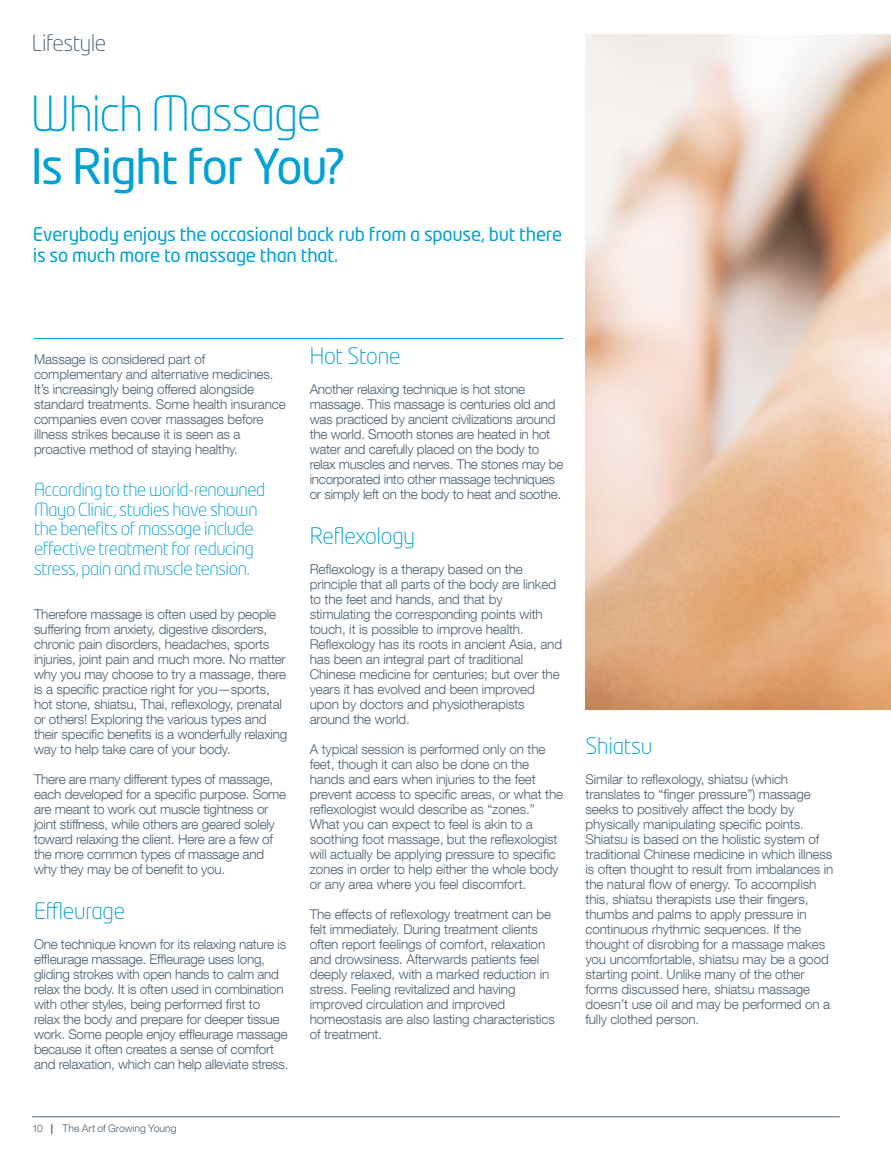
<style>
.page{position:relative;width:891px;height:1161px;background:#fff}
.page>*{position:absolute;margin:0;border:0;box-sizing:border-box;transform-origin:0 0}
.t1{font:48px "Neo Tech Pro";letter-spacing:-.03em;color:#00a1d4}
.t2{font:300 48px "Neo Tech Pro";letter-spacing:-.03em;color:#00a1d4}
.t3{font:300 22.5px "Neo Tech Pro";letter-spacing:-.01em;color:#00a1d4}
.t4{font:300 22.5px "Neo Tech Pro";letter-spacing:-.025em;color:#4d6172}
.t5{font:18.75px/20.7px "Neo Tech Pro";letter-spacing:-.015em;color:#00a1d4}
.t6{font:300 18px/19.8px "Neo Tech Pro";letter-spacing:-.02em;color:#00a1d4}
.t7{font:300 13.5px/15px "Helvetica Neue LT Com";letter-spacing:-.01em;color:#4d6172}
.t8{font:300 10.5px "Helvetica Neue LT Com";color:#4d6172}
.s1{font-weight:700}
</style>
<div class="page">
<img style="left:585px;top:34px;width:306px;height:675px">
<hr style="left:32px;top:1116px;width:808px;height:1px;background:#4d6172">
<hr style="left:34px;top:338px;width:529px;height:1px;background:#00a1d4">
<h2 class="t4" style="left:32px;top:30px;width:76px">Lifestyle</h2>
<h1 class="t2" style="left:30px;top:85px;width:293px">Which Massage</h1>
<h1 class="t1" style="left:30px;top:137px;width:317px">Is Right for You?</h1>
<h3 class="t5" style="left:33px;top:223px;width:531px">Everybody enjoys the occasional back rub from a spouse, but there is so much more to massage than that.</h3>
<p class="t7" style="left:34px;top:351px;width:253px">Massage is considered part of complementary and alternative medicines.<br>It’s increasingly being offered alongside standard treatments. Some health insurance companies even cover massages before illness strikes because it is seen as a proactive method of staying healthy.</p>
<h3 class="t6" style="left:34px;top:479px;width:233px">According to the world-renowned<br>Mayo Clinic, studies have shown the benefits of massage include effective treatment for reducing stress, pain and muscle tension.</h3>
<p class="t7" style="left:34px;top:606px;width:255px">Therefore massage is often used by people suffering from anxiety, digestive disorders, chronic pain disorders, headaches, sports injuries, joint pain and much more. No matter why you may choose to try a massage, there is a specific practice right for you—sports, hot stone, shiatsu, Thai, reflexology, prenatal or others! Exploring the various types and their specific benefits is a wonderfully relaxing way to help take care of your body.</p>
<p class="t7" style="left:34px;top:771px;width:254px">There are many different types of massage, each developed for a specific purpose. Some are meant to work out muscle tightness or joint stiffness, while others are geared solely toward relaxing the client. Here are a few of the more common types of massage and why they may be of benefit to you.</p>
<h2 class="t3" style="left:34px;top:897px;width:93px">Effleurage</h2>
<p class="t7" style="left:34px;top:936px;width:256px">One technique known for its relaxing nature is effleurage massage. Effleurage uses long, gliding strokes with open hands to calm and relax the body. It is often used in combination with other styles, being performed first to relax the body and prepare for deeper tissue work. Some people enjoy effleurage massage because it often creates a sense of comfort and relaxation, which can help alleviate stress.</p>
<p class="t8" style="left:32px;top:1122px;width:13px">10</p>
<p class="t8" style="left:51px;top:1122px;width:127px"><span class="s1">|</span> The Art of Growing Young</p>
<h2 class="t3" style="left:310px;top:342px;width:92px">Hot Stone</h2>
<p class="t7" style="left:310px;top:381px;width:255px">Another relaxing technique is hot stone massage. This massage is centuries old and was practiced by ancient civilizations around the world. Smooth stones are heated in hot water and carefully placed on the body to relax muscles and nerves. The stones may be incorporated into other massage techniques or simply left on the body to heat and soothe.</p>
<h2 class="t3" style="left:310px;top:522px;width:107px">Reflexology</h2>
<p class="t7" style="left:310px;top:561px;width:254px">Reflexology is a therapy based on the principle that all parts of the body are linked to the feet and hands, and that by stimulating the corresponding points with touch, it is possible to improve health.<br>Reflexology has its roots in ancient Asia, and has been an integral part of traditional Chinese medicine for centuries; but over the years it has evolved and been improved upon by doctors and physiotherapists around the world.</p>
<p class="t7" style="left:310px;top:741px;width:255px">A typical session is performed only on the feet, though it can also be done on the hands and ears when injuries to the feet prevent access to specific areas, or what the reflexologist would describe as “zones.” What you can expect to feel is akin to a soothing foot massage, but the reflexologist will actually be applying pressure to specific zones in order to help either the whole body or any area where you feel discomfort.</p>
<p class="t7" style="left:310px;top:906px;width:247px">The effects of reflexology treatment can be felt immediately. During treatment clients often report feelings of comfort, relaxation and drowsiness. Afterwards patients feel deeply relaxed, with a marked reduction in stress. Feeling revitalized and having improved circulation and improved homeostasis are also lasting characteristics of treatment.</p>
<h2 class="t3" style="left:585px;top:732px;width:68px">Shiatsu</h2>
<p class="t7" style="left:585px;top:771px;width:249px">Similar to reflexology, shiatsu (which translates to “finger pressure”) massage seeks to positively affect the body by physically manipulating specific points.<br>Shiatsu is based on the holistic system of traditional Chinese medicine in which illness is often thought to result from imbalances in the natural flow of energy. To accomplish this, shiatsu therapists use their fingers, thumbs and palms to apply pressure in continuous rhythmic sequences. If the thought of disrobing for a massage makes you uncomfortable, shiatsu may be a good starting point. Unlike many of the other forms discussed here, shiatsu massage doesn’t use oil and may be performed on a fully clothed person.</p>
</div>
